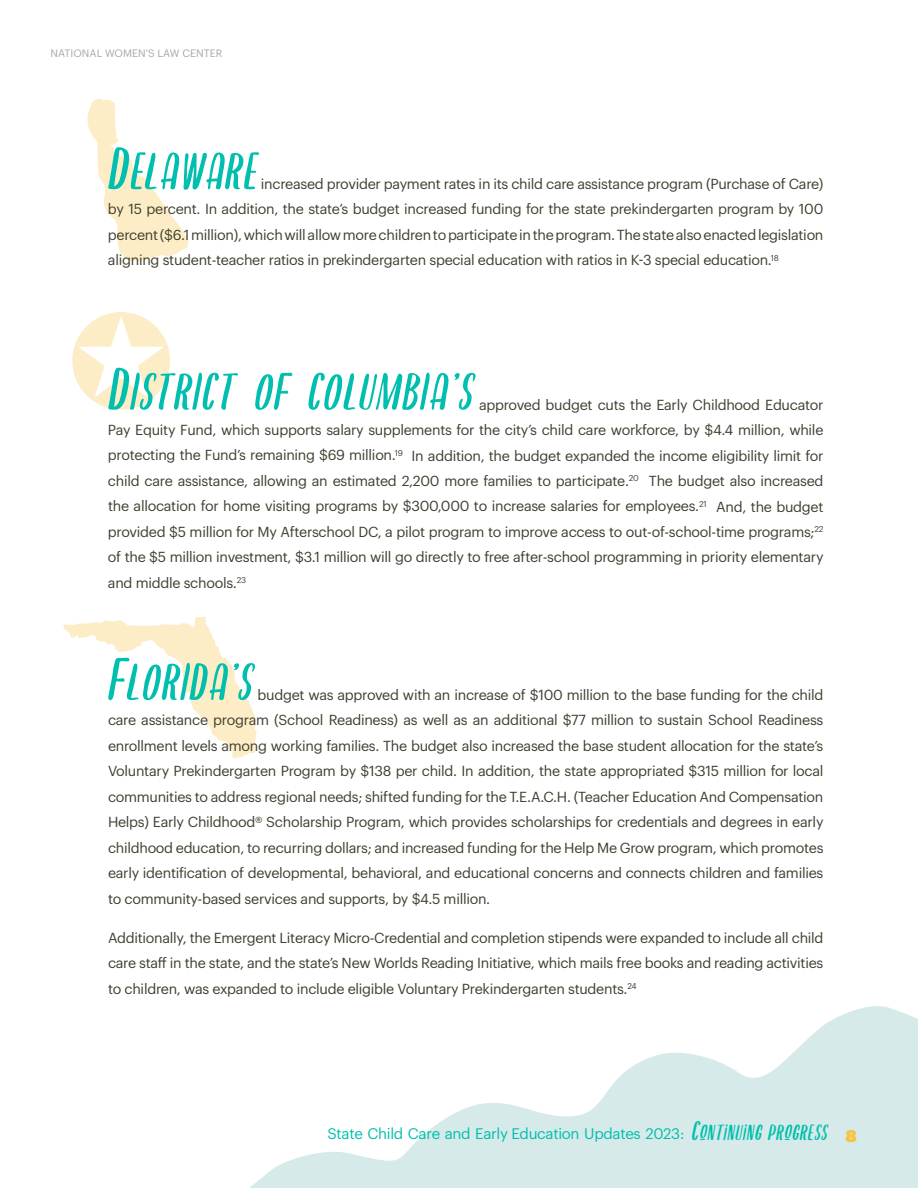
<style>
.page{position:relative;width:918px;height:1188px;background:#fff}
.page>*{position:absolute;margin:0;border:0;box-sizing:border-box;transform-origin:0 0}
.t1{font:italic 52.5px "Bondkler";color:#00bfae}
.t2{font:15px "Graphik";letter-spacing:-.02em;color:#00bfae}
.t3{font:14.25px/25.5px "Graphik";letter-spacing:-.02em;color:#403e2e;text-align:justify}
.t4{font:10.5px "Graphik";letter-spacing:.005em;color:#a8a9a3}
.s1{font-size:60px}
.s2{font-family:"Bondkler";font-style:italic;font-size:27.15px}
.s3{font-family:"Bondkler";font-style:italic;font-size:22.2px}
.s4{font-family:"Graphik Super";font-size:16.5px;color:#f5c442}
</style>
<div class="page">
<svg style="left:249px;top:1006px;width:669px;height:182px"></svg>
<svg style="left:72px;top:312px;width:98px;height:98px"></svg>
<svg style="left:63px;top:617px;width:194px;height:141px"></svg>
<svg style="left:87px;top:99px;width:101px;height:162px"></svg>
<p class="t4" style="left:50px;top:45px;width:173px">NATIONAL WOMEN’S LAW CENTER</p>
<h1 class="t1" style="left:108px;top:143px;width:159px"><span class="s1">D</span>ELAWARE</h1>
<p class="t3" style="left:108px;top:170px;width:717px;text-indent:153px">increased provider payment rates in its child care assistance program (Purchase of Care) by 15 percent. In addition, the state’s budget increased funding for the state prekindergarten program by 100 percent ($6.1 million), which will allow more children to participate in the program. The state also enacted legislation aligning student-teacher ratios in prekindergarten special education with ratios in K-3 special education.<sup>18</sup></p>
<h1 class="t1" style="left:108px;top:363px;width:374px"><span class="s1">D</span>ISTRICT OF COLUMBIA’S</h1>
<p class="t3" style="left:108px;top:390px;width:717px;text-indent:371px">approved budget cuts the Early Childhood Educator Pay Equity Fund, which supports salary supplements for the city’s child care workforce, by $4.4 million, while protecting the Fund’s remaining $69 million.<sup>19</sup> In addition, the budget expanded the income eligibility limit for child care assistance, allowing an estimated 2,200 more families to participate.<sup>20</sup> The budget also increased the allocation for home visiting programs by $300,000 to increase salaries for employees.<sup>21</sup> And, the budget provided $5 million for My Afterschool DC, a pilot program to improve access to out-of-school-time programs;<sup>22 </sup>of the $5 million investment, $3.1 million will go directly to free after-school programming in priority elementary and middle schools.<sup>23</sup></p>
<h1 class="t1" style="left:108px;top:654px;width:154px"><span class="s1">F</span>LORIDA’S</h1>
<p class="t3" style="left:108px;top:681px;width:717px;text-indent:150px">budget was approved with an increase of $100 million to the base funding for the child care assistance program (School Readiness) as well as an additional $77 million to sustain School Readiness enrollment levels among working families. The budget also increased the base student allocation for the state’s Voluntary Prekindergarten Program by $138 per child. In addition, the state appropriated $315 million for local communities to address regional needs; shifted funding for the T.E.A.C.H. (Teacher Education And Compensation Helps) Early Childhood® Scholarship Program, which provides scholarships for credentials and degrees in early childhood education, to recurring dollars; and increased funding for the Help Me Grow program, which promotes early identification of developmental, behavioral, and educational concerns and connects children and families to community-based services and supports, by $4.5 million.</p>
<p class="t3" style="left:108px;top:924px;width:717px">Additionally, the Emergent Literacy Micro-Credential and completion stipends were expanded to include all child care staff in the state, and the state’s New Worlds Reading Initiative, which mails free books and reading activities to children, was expanded to include eligible Voluntary Prekindergarten students.<sup>24</sup></p>
<p class="t2" style="left:327px;top:1122px;width:531px">State Child Care and Early Education Updates 2023: <span class="s2">C</span><span class="s3">ONTINUING PROGRESS</span> <span class="s4">8</span></p>
</div>
